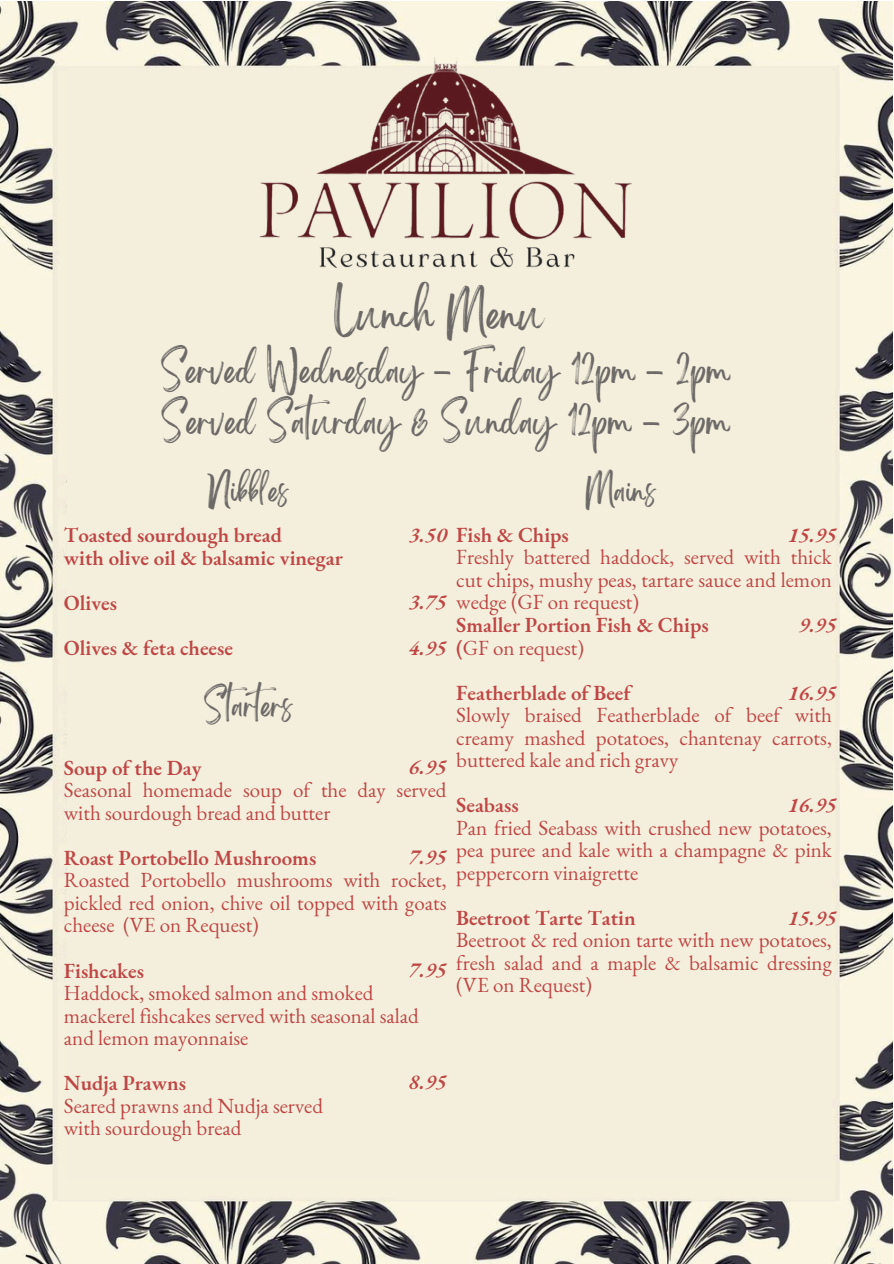
<style>
.page{position:relative;width:894px;height:1264px;background:#fff}
.page>*{position:absolute;margin:0;border:0;box-sizing:border-box;transform-origin:0 0}
.t1{font:36px "Brightwall";color:#6c6967}
.t2{font:30px/50.7px "Brightwall";color:#6c6967}
.t3{font:26.1px "Brightwall";color:#6c6967}
.t4{font:21px/22.5px "EB Garamond";color:#bf4646;text-align:justify}
.t5{font:600 21px/22.5px "EB Garamond";color:#bf4646}
.t6{font:italic 600 21px "EB Garamond";color:#bf4646}
.s1{font-weight:600}
</style>
<div class="page">
<img style="left:0;top:1px;width:892px;height:1262px">
<div style="left:67px;top:68px;width:764px;height:1112px;background:#f4efdc"></div>
<img style="left:247px;top:54px;width:399px;height:214px">
<p class="t1" style="left:333px;top:302px;width:210px">Lunch Menu</p>
<p class="t2" style="left:161px;top:352px;width:570px">Served Wednesday - Friday 12pm - 2pm<br>Served Saturday &amp; Sunday 12pm - 3pm</p>
<p class="t3" style="left:208px;top:482px;width:81px">Nibbles</p>
<p class="t5" style="left:64px;top:523px;width:280px">Toasted sourdough bread<br>with olive oil &amp; balsamic vinegar</p>
<h2 class="t5" style="left:64px;top:591px;width:55px">Olives</h2>
<h3 class="t5" style="left:64px;top:636px;width:171px">Olives &amp; feta cheese</h3>
<p class="t3" style="left:204px;top:697px;width:90px">Starters</p>
<h3 class="t6" style="left:409px;top:521px;width:39px">3.50</h3>
<h2 class="t6" style="left:409px;top:588px;width:39px">3.75</h2>
<h3 class="t6" style="left:409px;top:633px;width:39px">4.95</h3>
<p class="t5" style="left:64px;top:756px;width:139px">Soup of the Day</p>
<p class="t4" style="left:64px;top:778px;width:384px">Seasonal homemade soup of the day served with sourdough bread and butter</p>
<p class="t5" style="left:64px;top:846px;width:254px">Roast Portobello Mushrooms</p>
<p class="t4" style="left:64px;top:868px;width:384px">Roasted Portobello mushrooms with rocket, pickled red onion, chive oil topped with goats cheese (VE on Request)</p>
<h3 class="t5" style="left:64px;top:958px;width:82px">Fishcakes</h3>
<h3 class="t4" style="left:64px;top:981px;width:311px">Haddock, smoked salmon and smoked</h3>
<h3 class="t4" style="left:64px;top:1003px;width:356px">mackerel fishcakes served with seasonal salad</h3>
<h3 class="t4" style="left:64px;top:1026px;width:186px">and lemon mayonnaise</h3>
<h3 class="t5" style="left:64px;top:1071px;width:124px">Nudja Prawns</h3>
<h3 class="t4" style="left:64px;top:1093px;width:260px">Seared prawns and Nudja served</h3>
<h3 class="t4" style="left:64px;top:1116px;width:179px">with sourdough bread</h3>
<h3 class="t6" style="left:409px;top:753px;width:39px">6.95</h3>
<p class="t6" style="left:409px;top:843px;width:39px">7.95</p>
<p class="t6" style="left:409px;top:955px;width:39px">7.95</p>
<p class="t6" style="left:409px;top:1068px;width:39px">8.95</p>
<h3 class="t3" style="left:586px;top:482px;width:71px">Mains</h3>
<h3 class="t5" style="left:456px;top:523px;width:114px">Fish &amp; Chips</h3>
<h3 class="t4" style="left:456px;top:546px;width:377px">Freshly battered haddock, served with thick cut chips, mushy peas, tartare sauce and lemon wedge (GF on request)</h3>
<h3 class="t5" style="left:456px;top:613px;width:254px">Smaller Portion Fish &amp; Chips</h3>
<h2 class="t4" style="left:456px;top:636px;width:129px"><span class="s1">(</span>GF on request)</h2>
<h1 class="t5" style="left:456px;top:681px;width:176px">Featherblade of Beef</h1>
<p class="t4" style="left:456px;top:703px;width:377px">Slowly braised Featherblade of beef with creamy mashed potatoes, chantenay carrots, buttered kale and rich gravy</p>
<p class="t5" style="left:456px;top:793px;width:64px">Seabass</p>
<p class="t4" style="left:456px;top:816px;width:377px">Pan fried Seabass with crushed new potatoes, pea puree and kale with a champagne &amp; pink peppercorn vinaigrette</p>
<p class="t5" style="left:456px;top:906px;width:181px">Beetroot Tarte Tatin</p>
<p class="t4" style="left:456px;top:928px;width:377px">Beetroot &amp; red onion tarte with new potatoes, fresh salad and a maple &amp; balsamic dressing (VE on Request)</p>
<p class="t6" style="left:788px;top:521px;width:50px">15.95</p>
<p class="t6" style="left:798px;top:611px;width:39px">9.95</p>
<p class="t6" style="left:788px;top:678px;width:50px">16.95</p>
<p class="t6" style="left:788px;top:791px;width:50px">16.95</p>
<p class="t6" style="left:788px;top:903px;width:50px">15.95</p>
</div>
